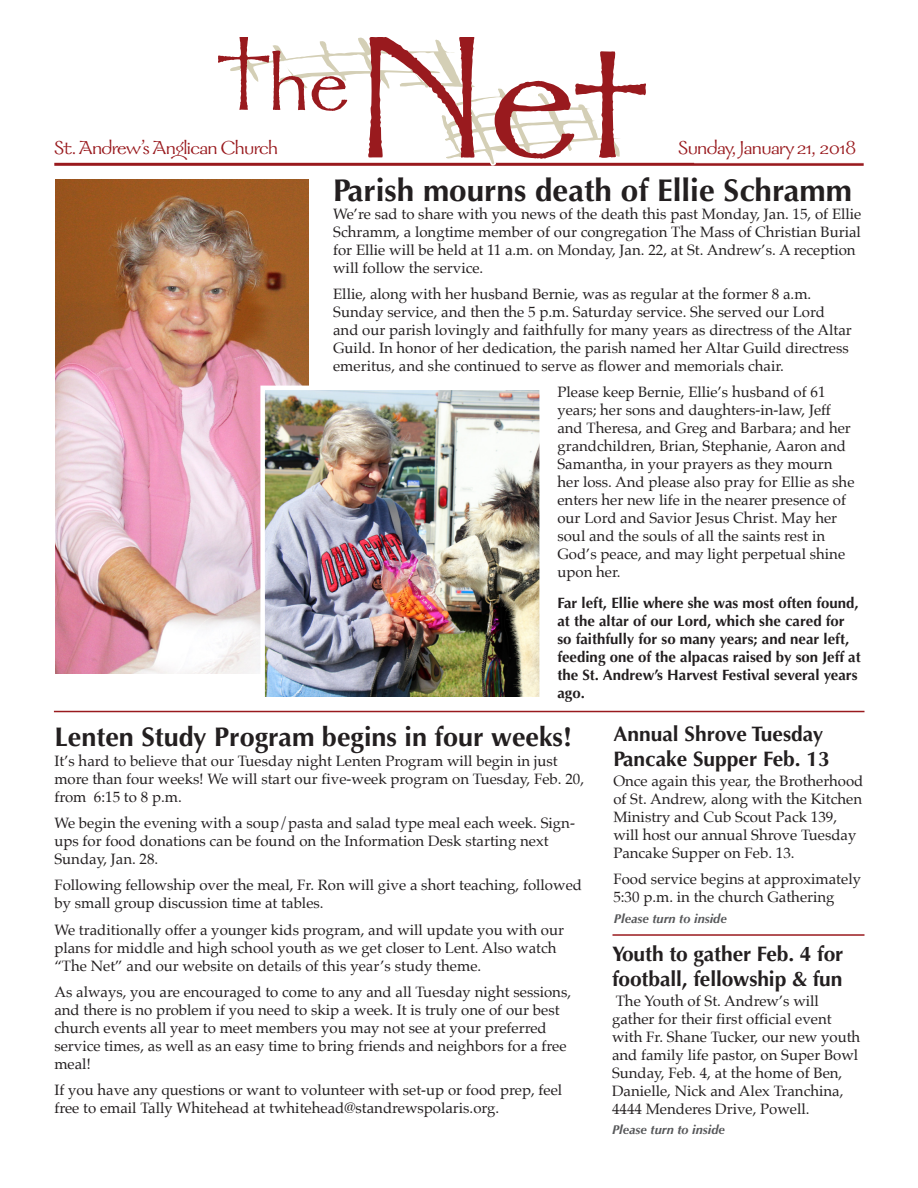
<style>
.page{position:relative;width:918px;height:1188px;background:#fff}
.page>*{position:absolute;margin:0;border:0;box-sizing:border-box;transform-origin:0 0}
.t1{font:700 31.5px "Optima";color:#231f20}
.t2{font:700 27px "Optima";color:#231f20}
.t3{font:700 21px/25.2px "Optima";letter-spacing:-.005em;color:#231f20}
.t4{font:21px "Galahad Std";letter-spacing:-.025em;color:#991a1e}
.t5{font:15px/18px "Palatino";color:#231f20}
.t6{font:700 15px/18px "Optima";color:#231f20}
.t7{font:italic 700 12.75px "Optima";color:#57585a}
</style>
<div class="page">
<hr style="left:54px;top:163px;width:810px;height:3px;background:#991a1e">
<svg style="left:54px;top:38px;width:592px;height:128px"></svg>
<hr style="left:613px;top:934px;width:252px;height:2px;background:#991a1e">
<img style="left:56px;top:179px;width:252px;height:494px">
<img style="left:265px;top:391px;width:274px;height:306px">
<div style="left:260px;top:386px;width:284px;height:316px;border:4px solid #fff"></div>
<hr style="left:54px;top:711px;width:811px;height:1px;background:#991a1e">
<p class="t4" style="left:54px;top:134px;width:225px">St. Andrew’s Anglican Church</p>
<p class="t4" style="left:678px;top:135px;width:179px">Sunday, January 21, 2018</p>
<p class="t1" style="left:333px;top:172px;width:520px">Parish mourns death of Ellie Schramm</p>
<p class="t5" style="left:333px;top:204px;width:530px">We’re sad to share with you news of the death this past Monday, Jan. 15, of Ellie Schramm, a longtime member of our congregation The Mass of Christian Burial for Ellie will be held at 11 a.m. on Monday, Jan. 22, at St. Andrew’s. A reception will follow the service.</p>
<p class="t5" style="left:333px;top:284px;width:520px">Ellie, along with her husband Bernie, was as regular at the former 8 a.m.<br>Sunday service, and then the 5 p.m. Saturday service. She served our Lord and our parish lovingly and faithfully for many years as directress of the Altar Guild. In honor of her dedication, the parish named her Altar Guild directress emeritus, and she continued to serve as flower and memorials chair.</p>
<p class="t5" style="left:557px;top:383px;width:299px">Please keep Bernie, Ellie’s husband of 61 years; her sons and daughters-in-law, Jeff and Theresa, and Greg and Barbara; and her grandchildren, Brian, Stephanie, Aaron and Samantha, in your prayers as they mourn her loss. And please also pray for Ellie as she enters her new life in the nearer presence of our Lord and Savior Jesus Christ. May her soul and the souls of all the saints rest in God’s peace, and may light perpetual shine upon her.</p>
<p class="t6" style="left:557px;top:594px;width:305px">Far left, Ellie where she was most often found, at the altar of our Lord, which she cared for so faithfully for so many years; and near left, feeding one of the alpacas raised by son Jeff at the St. Andrew’s Harvest Festival several years ago.</p>
<p class="t2" style="left:54px;top:721px;width:519px">Lenten Study Program begins in four weeks!</p>
<p class="t5" style="left:54px;top:752px;width:531px">It’s hard to believe that our Tuesday night Lenten Program will begin in just more than four weeks! We will start our five-week program on Tuesday, Feb. 20, from 6:15 to 8 p.m.</p>
<p class="t5" style="left:54px;top:814px;width:522px">We begin the evening with a soup/pasta and salad type meal each week. Sign&shy;ups for food donations can be found on the Information Desk starting next<br>Sunday, Jan. 28.</p>
<p class="t5" style="left:54px;top:876px;width:529px">Following fellowship over the meal, Fr. Ron will give a short teaching, followed by small group discussion time at tables.</p>
<p class="t5" style="left:54px;top:920px;width:511px">We traditionally offer a younger kids program, and will update you with our plans for middle and high school youth as we get closer to Lent. Also watch “The Net” and our website on details of this year’s study theme.</p>
<p class="t5" style="left:54px;top:983px;width:518px">As always, you are encouraged to come to any and all Tuesday night sessions, and there is no problem if you need to skip a week. It is truly one of our best church events all year to meet members you may not see at your preferred service times, as well as an easy time to bring friends and neighbors for a free meal!</p>
<p class="t5" style="left:54px;top:1081px;width:509px">If you have any questions or want to volunteer with set-up or food prep, feel free to email Tally Whitehead at twhitehead@standrewspolaris.org.</p>
<p class="t3" style="left:613px;top:721px;width:218px">Annual Shrove Tuesday<br>Pancake Supper Feb. 13</p>
<p class="t5" style="left:613px;top:772px;width:252px">Once again this year, the Brotherhood of St. Andrew, along with the Kitchen Ministry and Cub Scout Pack 139, will host our annual Shrove Tuesday Pancake Supper on Feb. 13.</p>
<p class="t5" style="left:613px;top:870px;width:249px">Food service begins at approximately<br>5:30 p.m. in the church Gathering</p>
<p class="t7" style="left:614px;top:911px;width:114px">Please turn to inside</p>
<p class="t3" style="left:612px;top:941px;width:233px">Youth to gather Feb. 4 for football, fellowship &amp; fun</p>
<p class="t5" style="left:612px;top:992px;width:250px">The Youth of St. Andrew’s will gather for their first official event with Fr. Shane Tucker, our new youth and family life pastor, on Super Bowl Sunday, Feb. 4, at the home of Ben, Danielle, Nick and Alex Tranchina, 4444 Menderes Drive, Powell.</p>
<p class="t7" style="left:612px;top:1122px;width:114px">Please turn to inside</p>
</div>
